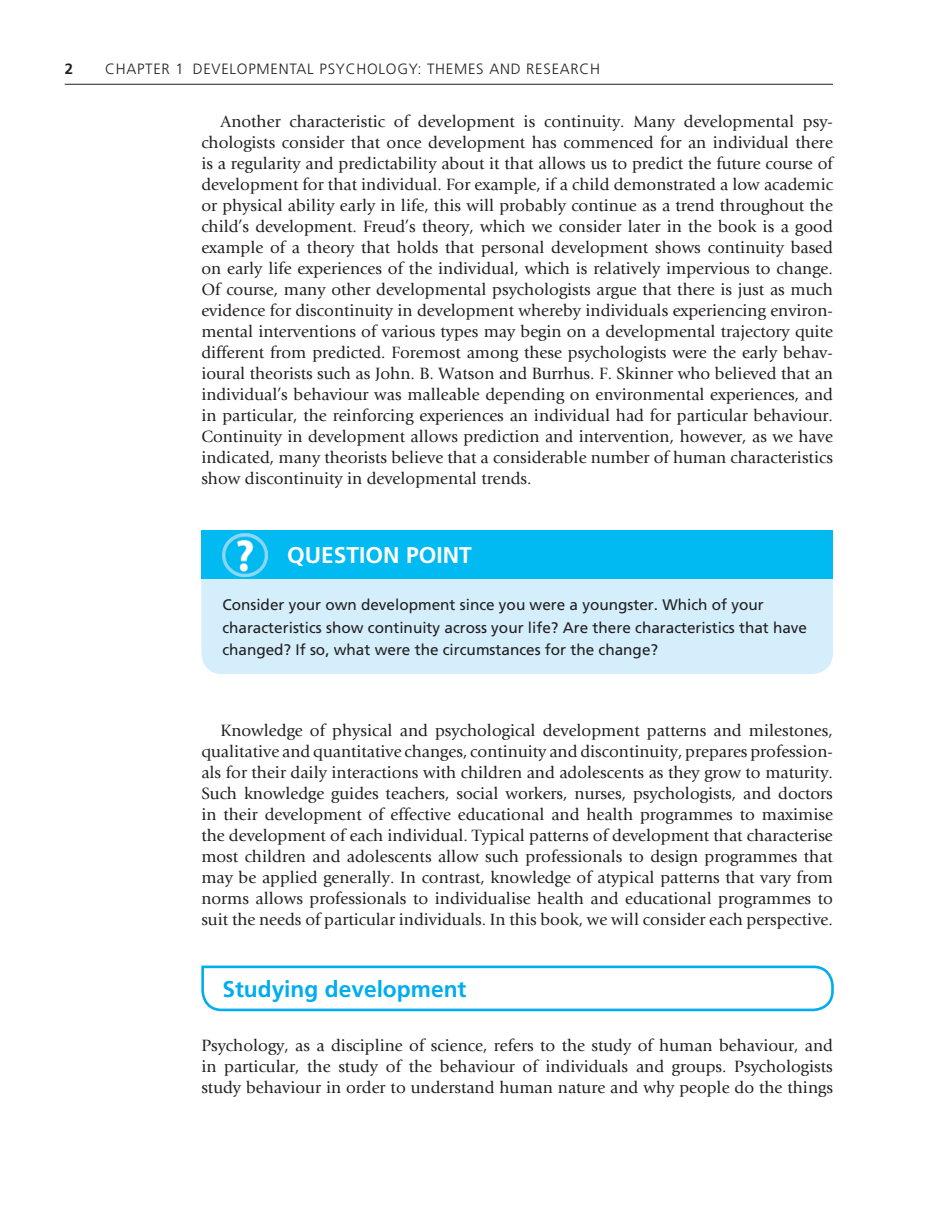
<style>
.page{position:relative;width:938px;height:1221px;background:#fff}
.page>*{position:absolute;margin:0;border:0;box-sizing:border-box;transform-origin:0 0}
.t1{font:700 22.75px "Frutiger LT Std";color:#00aeef}
.BX2_T{font:700 22.75px "Frutiger LT Std";color:#fff}
.TEXT_IND{font:17.15px/21px "Giovanni Std";color:#231f20;text-align:justify}
.TEXT{font:17.15px/21px "Giovanni Std";color:#231f20;text-align:justify}
.BX2_TEXT{font:15.4px/22.8px "Frutiger LT Std";color:#231f20}
.LRH{font:300 14.88px "Frutiger LT Std";letter-spacing:.05em;color:#231f20}
.LRH-2{font:700 14.88px "Frutiger LT Std";color:#231f20}
</style>
<div class="page">
<hr style="left:65px;top:84px;width:768px;height:1px;background:#231f20">
<div style="left:201px;top:578px;width:632px;height:96px;background:#d4effb"></div>
<div style="left:201px;top:530px;width:632px;height:48px;background:#00baf1"></div>
<img style="left:222px;top:533px;width:45px;height:43px">
<svg style="left:201px;top:965px;width:633px;height:47px"></svg>
<p class="LRH-2" style="left:65px;top:60px;width:10px">2</p>
<p class="LRH" style="left:105px;top:60px;width:496px">CHAPTER 1 DEVELOPMENTAL PSYCHOLOGY: THEMES AND RESEARCH</p>
<p class="TEXT_IND" style="left:201px;top:111px;width:634px;text-indent:19px">Another characteristic of development is continuity. Many developmental psy&shy;chologists consider that once development has commenced for an individual there is a regularity and predictability about it that allows us to predict the future course of development for that individual. For example, if a child demonstrated a low academic or physical ability early in life, this will probably continue as a trend throughout the child’s development. Freud’s theory, which we consider later in the book is a good example of a theory that holds that personal development shows continuity based on early life experiences of the individual, which is relatively impervious to change.<br>Of course, many other developmental psychologists argue that there is just as much evidence for discontinuity in development whereby individuals experiencing environ&shy;mental interventions of various types may begin on a developmental trajectory quite different from predicted. Foremost among these psychologists were the early behav&shy;ioural theorists such as John. B. Watson and Burrhus. F. Skinner who believed that an individual’s behaviour was malleable depending on environmental experiences, and in particular, the reinforcing experiences an individual had for particular behaviour.<br>Continuity in development allows prediction and intervention, however, as we have indicated, many theorists believe that a considerable number of human characteristics show discontinuity in developmental trends.</p>
<p class="BX2_T" style="left:287px;top:541px;width:186px">QUESTION POINT</p>
<p class="BX2_TEXT" style="left:222px;top:593px;width:586px">Consider your own development since you were a youngster. Which of your characteristics show continuity across your life? Are there characteristics that have changed? If so, what were the circumstances for the change?</p>
<p class="TEXT_IND" style="left:201px;top:720px;width:633px;text-indent:19px">Knowledge of physical and psychological development patterns and milestones, qualitative and quantitative changes, continuity and discontinuity, prepares profession&shy;als for their daily interactions with children and adolescents as they grow to maturity.<br>Such knowledge guides teachers, social workers, nurses, psychologists, and doctors in their development of effective educational and health programmes to maximise the development of each individual. Typical patterns of development that characterise most children and adolescents allow such professionals to design programmes that may be applied generally. In contrast, knowledge of atypical patterns that vary from norms allows professionals to individualise health and educational programmes to suit the needs of particular individuals. In this book, we will consider each perspective.</p>
<h1 class="t1" style="left:222px;top:975px;width:245px">Studying development</h1>
<p class="TEXT" style="left:201px;top:1035px;width:633px">Psychology, as a discipline of science, refers to the study of human behaviour, and in particular, the study of the behaviour of individuals and groups. Psychologists study behaviour in order to understand human nature and why people do the things</p>
</div>
